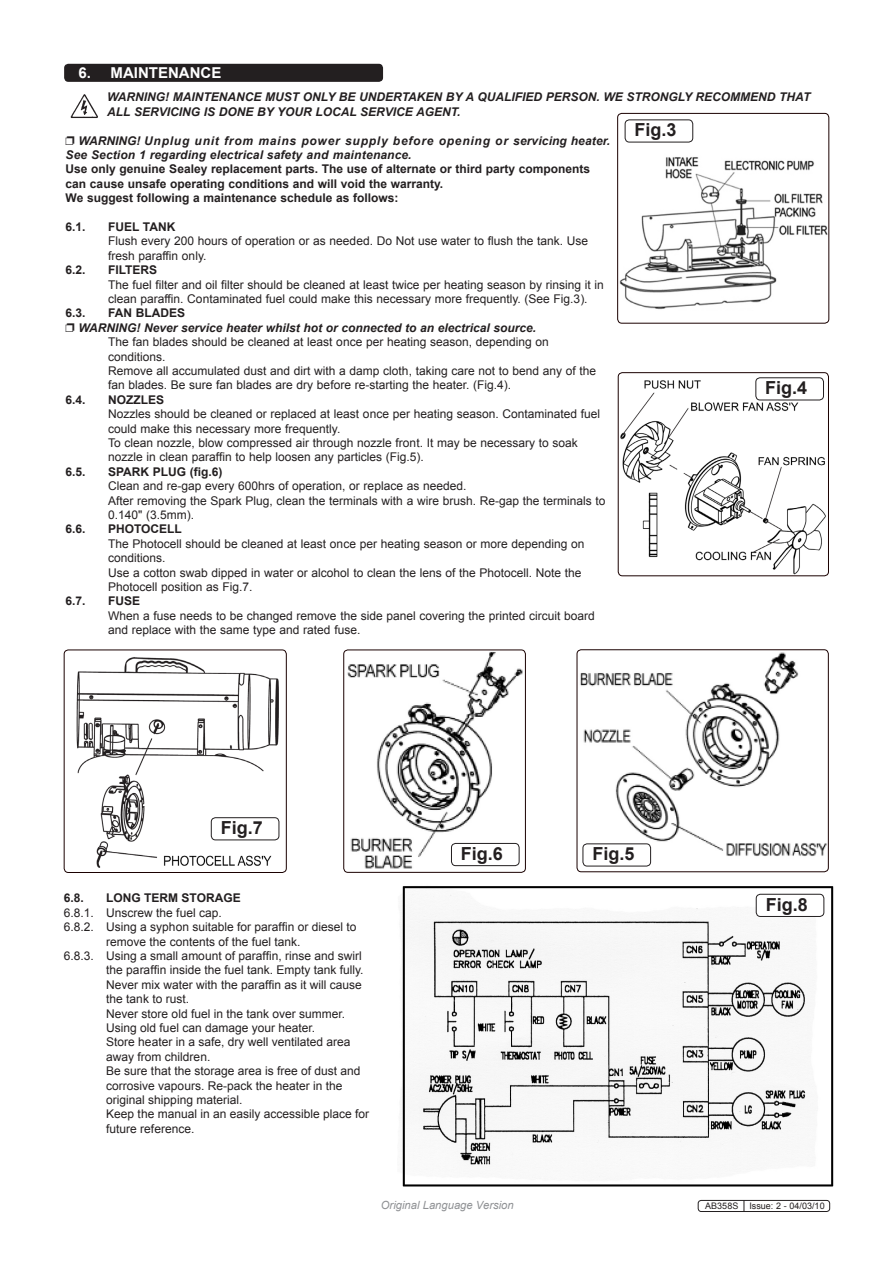
<style>
.page{position:relative;width:893px;height:1263px;background:#fff}
.page>*{position:absolute;margin:0;border:0;box-sizing:border-box;transform-origin:0 0}
.t1{font:700 18px "Arial";color:#231f20}
.Chapter_Header{font:700 15px "Arial";color:#fff}
.t2{font:12px/14.4px "Arial";color:#231f20}
.t3{font:italic 700 12px/14.4px "Arial";color:#231f20}
.t4{font:700 12px/14.4px "Arial";color:#231f20}
.t5{font:italic 11.25px "Arial";color:#8f9194}
.t6{font:9px "Arial";color:#231f20}
</style>
<div class="page">
<img style="left:345px;top:651px;width:179px;height:220px">
<div style="left:343px;top:649px;width:183px;height:224px;border:1px solid #1a0000;border-radius:4px"></div>
<img style="left:64px;top:651px;width:221px;height:221px">
<div style="left:64px;top:649px;width:223px;height:224px;border:1px solid #1a0000;border-radius:4px"></div>
<img style="left:577px;top:650px;width:250px;height:221px">
<div style="left:577px;top:649px;width:252px;height:223px;border:1px solid #1a0000;border-radius:4px"></div>
<img style="left:619px;top:157px;width:208px;height:153px">
<div style="left:617px;top:113px;width:212px;height:211px;border:1px solid #1a0000;border-radius:4px"></div>
<img style="left:401px;top:886px;width:433px;height:301px">
<div style="left:64px;top:64px;width:319px;height:18px;background:#231f20;border-radius:4px"></div>
<img style="left:70px;top:94px;width:28px;height:24px">
<div style="left:625px;top:119px;width:68px;height:23px;border:1px solid #231f20;border-radius:4px"></div>
<div style="left:451px;top:843px;width:68px;height:23px;background:#fff;border-radius:4px"></div>
<div style="left:451px;top:843px;width:68px;height:23px;border:1px solid #231f20;border-radius:4px"></div>
<div style="left:211px;top:818px;width:68px;height:22px;background:#fff;border-radius:4px"></div>
<div style="left:211px;top:817px;width:68px;height:23px;border:1px solid #231f20;border-radius:4px"></div>
<div style="left:756px;top:894px;width:68px;height:22px;background:#fff;border-radius:4px"></div>
<div style="left:756px;top:894px;width:68px;height:23px;border:1px solid #231f20;border-radius:4px"></div>
<img style="left:618px;top:380px;width:210px;height:196px">
<div style="left:618px;top:372px;width:211px;height:204px;border:1px solid #1a0000;border-radius:4px"></div>
<div style="left:756px;top:378px;width:67px;height:22px;background:#fff;border-radius:4px"></div>
<div style="left:755px;top:377px;width:69px;height:23px;border:1px solid #231f20;border-radius:4px"></div>
<div style="left:583px;top:844px;width:68px;height:22px;background:#fff;border-radius:4px"></div>
<div style="left:583px;top:843px;width:68px;height:23px;border:1px solid #231f20;border-radius:4px"></div>
<div style="left:698px;top:1200px;width:132px;height:12px;border:1px solid #231f20;border-radius:3px"></div>
<p class="Chapter_Header" style="left:78px;top:63px;width:144px">6. MAINTENANCE</p>
<p class="t3" style="left:107px;top:90px;width:85px">WARNING! Maintenance</p>
<p class="t3" style="left:265px;top:90px;width:47px">mustonly</p>
<p class="t3" style="left:339px;top:90px;width:55px">be underta</p>
<p class="t3" style="left:417px;top:90px;width:78px">ken by a quali</p>
<p class="t3" style="left:515px;top:90px;width:41px">fied per</p>
<p class="t3" style="left:570px;top:90px;width:241px">son. WE STRONGLY RECOMMEND THAT</p>
<p class="t3" style="left:107px;top:105px;width:355px">ALL SERVICING IS DONE BY YOUR LOCAL SERVICE AGENT.</p>
<p class="t3" style="left:66px;top:134px;width:546px;text-indent:13px">WARNING! Unplug unit from mains power supply before opening or servicing heater.<br>See Section 1 regarding electrical safety and maintenance.</p>
<p class="t4" style="left:66px;top:162px;width:526px">Use only genuine Sealey replacement parts. The use of alternate or third party components can cause unsafe operating conditions and will void the warranty.</p>
<p class="t4" style="left:66px;top:191px;width:334px">We suggest following a maintenance schedule as follows:</p>
<p class="t4" style="left:66px;top:220px;width:22px">6.1.</p>
<p class="t4" style="left:108px;top:220px;width:69px">FUEL TANK</p>
<p class="t2" style="left:108px;top:234px;width:481px">Flush every 200 hours of operation or as needed. Do Not use water to flush the tank. Use fresh paraffin only.</p>
<p class="t4" style="left:66px;top:263px;width:22px">6.2.</p>
<p class="t4" style="left:108px;top:263px;width:51px">FILTERS</p>
<p class="t2" style="left:66px;top:277px;width:26px">T</p>
<p class="t1" style="left:635px;top:118px;width:44px">Fig.3</p>
<p class="t2" style="left:108px;top:277px;width:497px;text-indent:7px">he fuel filter and oil filter should be cleaned at least twice per heating season by rinsing it in clean paraffin. Contaminated fuel could make this necessary more frequently. (See Fig.3).</p>
<p class="t4" style="left:66px;top:306px;width:22px">6.3.</p>
<p class="t4" style="left:108px;top:306px;width:79px">FAN BLADES</p>
<p class="t3" style="left:78px;top:321px;width:459px">WARNING! Never service heater whilst hot or connected to an electrical source.</p>
<p class="t2" style="left:108px;top:335px;width:442px">The fan blades should be cleaned at least once per heating season, depending on conditions.</p>
<p class="t2" style="left:66px;top:364px;width:27px">R</p>
<p class="t2" style="left:108px;top:364px;width:489px;text-indent:9px">emove all accumulated dust and dirt with a damp cloth, taking care not to bend any of the fan blades. Be sure fan blades are dry before re-starting the heater. (Fig.4).</p>
<p class="t4" style="left:66px;top:393px;width:22px">6.4.</p>
<p class="t4" style="left:108px;top:393px;width:58px">NOZZLES</p>
<p class="t2" style="left:108px;top:407px;width:493px">Nozzles should be cleaned or replaced at least once per heating season. Contaminated fuel could make this necessary more frequently.</p>
<p class="t2" style="left:66px;top:436px;width:26px">T</p>
<p class="t2" style="left:108px;top:436px;width:471px;text-indent:6px">o clean nozzle, blow compressed air through nozzle front. It may be necessary to soak nozzle in clean paraffin to help loosen any particles (Fig.5).</p>
<p class="t4" style="left:66px;top:465px;width:22px">6.5.</p>
<p class="t4" style="left:108px;top:465px;width:116px">SPARK PLUG (fig.6)</p>
<p class="t2" style="left:66px;top:479px;width:27px">C</p>
<p class="t2" style="left:117px;top:479px;width:351px">lean and re-gap every 600hrs of operation, or replace as needed.</p>
<p class="t2" style="left:108px;top:493px;width:499px">After removing the Spark Plug, clean the terminals with a wire brush. Re-gap the terminals to<br>0.140" (3.5mm).</p>
<p class="t4" style="left:66px;top:522px;width:22px">6.6.</p>
<p class="t4" style="left:108px;top:522px;width:75px">PHOTOCELL</p>
<p class="t2" style="left:66px;top:536px;width:26px">T</p>
<p class="t2" style="left:108px;top:536px;width:478px;text-indent:7px">he Photocell should be cleaned at least once per heating season or more depending on conditions.</p>
<p class="t2" style="left:66px;top:565px;width:27px">U</p>
<p class="t2" style="left:108px;top:565px;width:475px;text-indent:9px">se a cotton swab dipped in water or alcohol to clean the lens of the Photocell. Note the<br>Photocell position as Fig.7.</p>
<p class="t4" style="left:66px;top:594px;width:22px">6.7.</p>
<p class="t4" style="left:108px;top:594px;width:34px">FUSE</p>
<p class="t2" style="left:108px;top:608px;width:488px">When a fuse needs to be changed remove the side panel covering the printed circuit board and replace with the same type and rated fuse.</p>
<p class="t1" style="left:221px;top:816px;width:44px">Fig.7</p>
<p class="t4" style="left:64px;top:891px;width:22px">6.8.</p>
<p class="t4" style="left:106px;top:891px;width:136px">LONG TERM STORAGE</p>
<p class="t2" style="left:64px;top:905px;width:159px">6.8.1. U nscrew the fuel cap.</p>
<p class="t2" style="left:106px;top:920px;width:252px;text-indent:-43px">6.8.2. Using a syphon suitable for paraffin or diesel to remove the contents of the fuel tank.</p>
<p class="t2" style="left:64px;top:949px;width:301px;text-align:right">6.8.3. Using a small amount of paraffin, rinse and swirl the paraffin inside the fuel tank. Empty tank fully.</p>
<p class="t2" style="left:106px;top:977px;width:257px">Never mix water with the paraffin as it will cause the tank to rust.</p>
<p class="t2" style="left:64px;top:1006px;width:27px">N</p>
<p class="t2" style="left:115px;top:1006px;width:232px">ever store old fuel in the tank over summer.</p>
<p class="t2" style="left:64px;top:1021px;width:27px">U</p>
<p class="t2" style="left:115px;top:1021px;width:202px">sing old fuel can damage your heater.</p>
<p class="t2" style="left:64px;top:1035px;width:26px">S</p>
<p class="t2" style="left:106px;top:1035px;width:246px;text-indent:8px">tore heater in a safe, dry well ventilated area away from children.</p>
<p class="t2" style="left:106px;top:1064px;width:256px">Be sure that the storage area is free of dust and corrosive vapours. Re-pack the heater in the original shipping material.</p>
<p class="t2" style="left:106px;top:1107px;width:264px">Keep the manual in an easily accessible place for future reference.</p>
<p class="t1" style="left:461px;top:842px;width:44px">Fig.6</p>
<p class="t1" style="left:592px;top:842px;width:44px">Fig.5</p>
<p class="t1" style="left:765px;top:376px;width:44px">Fig.4</p>
<p class="t1" style="left:766px;top:892px;width:44px">Fig.8</p>
<p class="t5" style="left:381px;top:1197px;width:134px">Original Language Version</p>
<p class="t6" style="left:705px;top:1200px;width:34px">AB358S</p>
<p class="t6" style="left:749px;top:1200px;width:77px">Issue: 2 - 04/03/10</p>
</div>
